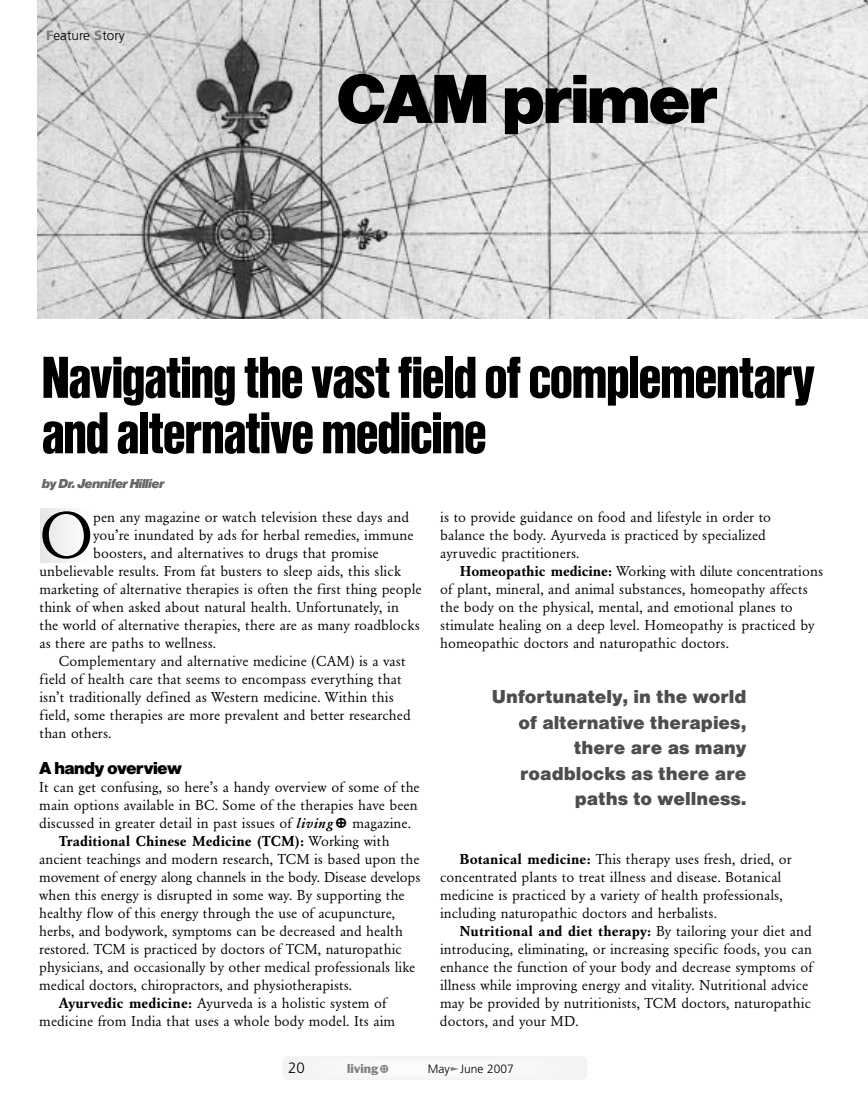
<style>
.page{position:relative;width:868px;height:1107px;background:#fff}
.page>*{position:absolute;margin:0;border:0;box-sizing:border-box;transform-origin:0 0}
.t1{font:72px "Nimbus San P Blac";color:#000}
.t2{font:69px "URW Garamond T";color:#000}
.t3{font:61.5px/55.5px "Nimbus San P Blac Cond";color:#000}
.t4{font:19.5px/25.5px "Nimbus San D Blac";color:#4d4d4d;text-align:right}
.t5{font:18px "Nimbus San P Blac";color:#000}
.t6{font:15px/18px "URW Garamond T";letter-spacing:.01em;color:#000}
.t7{font:15px "URW Garamond T";letter-spacing:-.01em;color:#000}
.t8{font:700 15px "URW Garamond T";letter-spacing:.005em;color:#000}
.t9{font:300 15px "Frutiger";color:#000}
.t10{font:13.5px "Nimbus San P Blac Ital";color:#666}
.t11{font:300 13.5px "Frutiger";color:#000}
.t12{font:300 12px "Frutiger";color:#000}
.t13{font:12px "Franklin Gothic";color:#808080}
.s1{font-weight:900;color:#808080}
.s2{font-weight:600;font-style:italic}
.s3{font-weight:400}
.s4{font-weight:700}
.s5{color:#808080}
</style>
<div class="page">
<img style="left:38px;top:0;width:829px;height:319px">
<div style="left:41px;top:509px;width:49px;height:53px;background:#f2f2f2"></div>
<div style="left:282px;top:1056px;width:305px;height:24px;background:#f7f7f7;border-radius:5px"></div>
<p class="t11" style="left:46px;top:30px;width:80px"><span class="s1">F</span>eature <span class="s1">S</span>tory</p>
<h1 class="t1" style="left:337px;top:56px;width:381px">CAM primer</h1>
<h3 class="t3" style="left:42px;top:349px;width:773px">Navigatingthevast fieldofcomplementary andalternativemedicine</h3>
<p class="t10" style="left:42px;top:475px;width:123px">by Dr. Jennifer Hillier</p>
<h2 class="t2" style="left:39px;top:494px;width:55px">O</h2>
<p class="t6" style="left:93px;top:508px;width:317px">pen any magazine or watch television these days and</p>
<p class="t6" style="left:93px;top:526px;width:322px">you’re inundated by ads for herbal remedies, immune</p>
<p class="t6" style="left:93px;top:544px;width:287px">boosters, and alternatives to drugs that promise</p>
<p class="t6" style="left:39px;top:562px;width:363px">unbelievable results. From fat busters to sleep aids, this slick</p>
<p class="t6" style="left:39px;top:580px;width:383px">marketing of alternative therapies is often the first thing people</p>
<p class="t6" style="left:39px;top:598px;width:361px">think of when asked about natural health. Unfortunately, in</p>
<p class="t6" style="left:39px;top:616px;width:382px">the world of alternative therapies, there are as many roadblocks</p>
<p class="t6" style="left:39px;top:634px;width:178px">as there are paths to wellness.</p>
<p class="t6" style="left:59px;top:652px;width:348px">Complementary and alternative medicine (CAM) is a vast</p>
<p class="t6" style="left:39px;top:670px;width:364px">field of health care that seems to encompass everything that</p>
<p class="t6" style="left:39px;top:688px;width:356px">isn’t traditionally defined as Western medicine. Within this</p>
<p class="t6" style="left:39px;top:706px;width:372px">field, some therapies are more prevalent and better researched</p>
<p class="t6" style="left:39px;top:724px;width:73px">than others.</p>
<p class="t5" style="left:39px;top:757px;width:144px">A handy overview</p>
<p class="t6" style="left:39px;top:778px;width:382px">It can get confusing, so here’s a handy overview of some of the</p>
<p class="t6" style="left:39px;top:796px;width:380px">main options available in BC. Some of the therapies have been</p>
<p class="t6" style="left:39px;top:814px;width:373px">discussed in greater detail in past issues of <span class="s2">living</span> magazine.</p>
<p class="t8" style="left:59px;top:832px;width:332px">Traditional Chinese Medicine (TCM): <span class="s3">Working with</span></p>
<p class="t6" style="left:39px;top:850px;width:381px">ancient teachings and modern research, TCM is based upon the</p>
<p class="t7" style="left:39px;top:868px;width:382px">movement of energy along channels in the body. Disease develops</p>
<p class="t6" style="left:39px;top:886px;width:367px">when this energy is disrupted in some way. By supporting the</p>
<p class="t6" style="left:39px;top:904px;width:357px">healthy flow of this energy through the use of acupuncture,</p>
<p class="t6" style="left:39px;top:922px;width:365px">herbs, and bodywork, symptoms can be decreased and health</p>
<p class="t6" style="left:39px;top:940px;width:364px">restored. TCM is practiced by doctors of TCM, naturopathic</p>
<p class="t6" style="left:39px;top:958px;width:377px">physicians, and occasionally by other medical professionals like</p>
<p class="t6" style="left:39px;top:976px;width:314px">medical doctors, chiropractors, and physiotherapists.</p>
<p class="t6" style="left:59px;top:994px;width:329px"><span class="s4">Ayurvedic medicine:</span> Ayurveda is a holistic system of</p>
<p class="t6" style="left:39px;top:1012px;width:357px">medicine from India that uses a whole body model. Its aim</p>
<p class="t6" style="left:440px;top:508px;width:332px">is to provide guidance on food and lifestyle in order to balance the body. Ayurveda is practiced by specialized ayruvedic practitioners.</p>
<p class="t6" style="left:440px;top:562px;width:384px;text-indent:20px"><span class="s4">Homeopathic medicine:</span> Working with dilute concentrations of plant, mineral, and animal substances, homeopathy affects the body on the physical, mental, and emotional planes to stimulate healing on a deep level. Homeopathy is practiced by homeopathic doctors and naturopathic doctors.</p>
<h3 class="t4" style="left:491px;top:684px;width:256px">Unfortunately, in the world of alternative therapies, there are as many roadblocks as there are paths to wellness.</h3>
<p class="t6" style="left:440px;top:850px;width:353px;text-indent:20px"><span class="s4">Botanical medicine:</span> This therapy uses fresh, dried, or concentrated plants to treat illness and disease. Botanical medicine is practiced by a variety of health professionals, including naturopathic doctors and herbalists.</p>
<p class="t6" style="left:440px;top:922px;width:374px;text-indent:19px"><span class="s4">Nutritional and diet therapy:</span> By tailoring your diet and introducing, eliminating, or increasing specific foods, you can enhance the function of your body and decrease symptoms of illness while improving energy and vitality. Nutritional advice may be provided by nutritionists, TCM doctors, naturopathic doctors, and your MD.</p>
<p class="t9" style="left:288px;top:1062px;width:18px">20</p>
<p class="t13" style="left:347px;top:1064px;width:33px">living</p>
<p class="t12" style="left:428px;top:1064px;width:87px">May<span class="s5">❑</span>June 2007</p>
</div>
